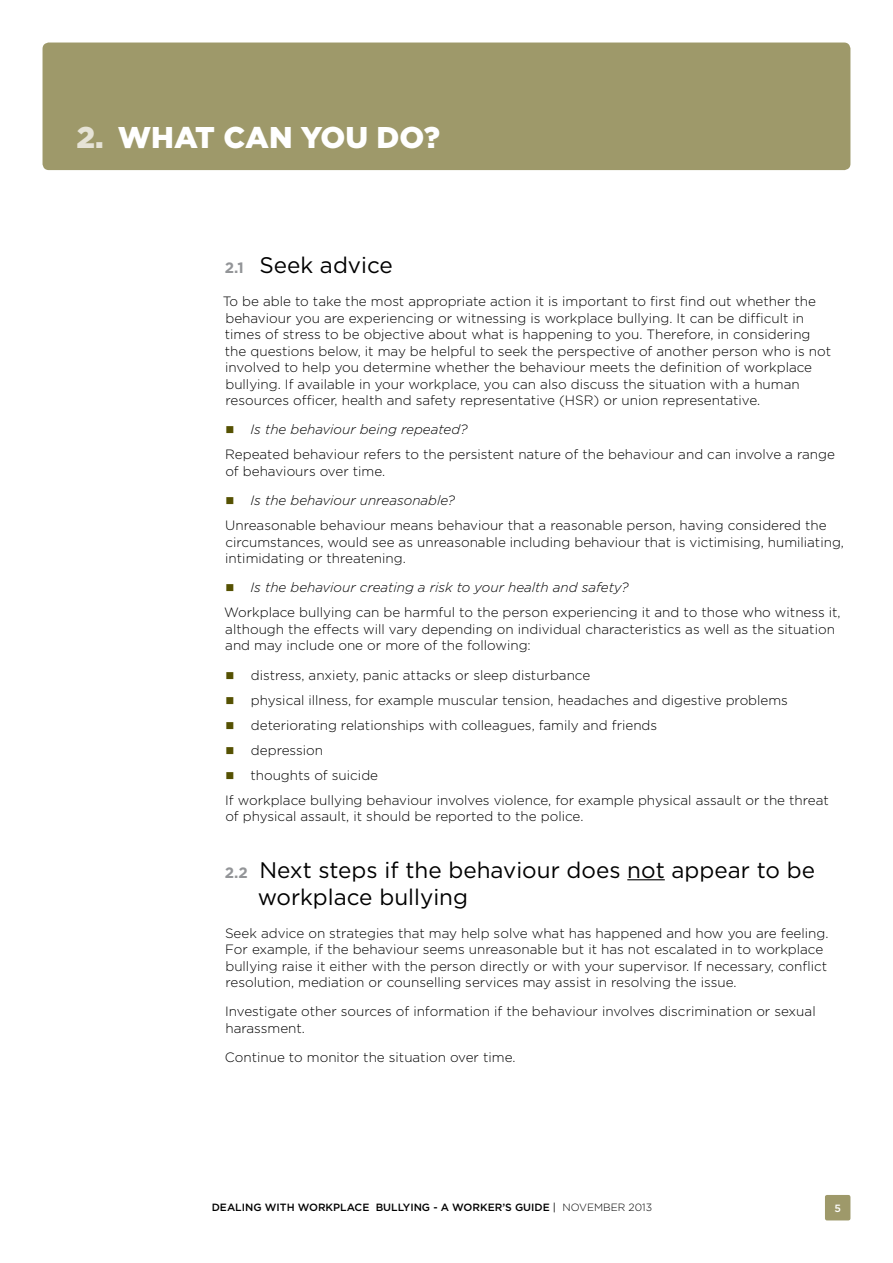
<style>
.page{position:relative;width:893px;height:1263px;background:#fff}
.page>*{position:absolute;margin:0;border:0;box-sizing:border-box;transform-origin:0 0}
.Header_1{font:900 30px "Gotham";color:#fff}
.Header_2{font:22.5px/27px "Gotham";color:#000}
.Body_copy{font:300 13.5px/16.5px "Gotham";color:#000}
.t1{font:italic 300 13.5px "Gotham";color:#000}
.t2{font:500 10.5px "Gotham";color:#000}
.t3{font:500 10.5px "Gotham";color:#fff}
.s1{color:#e6e3d6}
.s2{font-weight:700;font-size:15px;color:#939598}
.s3{font-weight:400}
.s4{font-weight:300}
</style>
<div class="page">
<div style="left:43px;top:43px;width:807px;height:127px;background:#9e996a;border-radius:6px"></div>
<div style="left:825px;top:1195px;width:25px;height:25px;background:#9e996a;border-radius:2px"></div>
<hr style="left:627px;top:879px;width:38px;height:1px;background:#000">
<h1 class="Header_1" style="left:77px;top:119px;width:365px"><span class="s1">2.</span> WHAT CAN YOU DO?</h1>
<h2 class="Header_2" style="left:225px;top:252px;width:170px"><span class="s2">2.1</span> Seek advice</h2>
<p class="Body_copy" style="left:223px;top:293px;width:610px">To be able to take the most appropriate action it is important to first find out whether the behaviour you are experiencing or witnessing is workplace bullying. It can be difficult in times of stress to be objective about what is happening to you. Therefore, in considering the questions below, it may be helpful to seek the perspective of another person who is not involved to help you determine whether the behaviour meets the definition of workplace bullying. If available in your workplace, you can also discuss the situation with a human resources officer, health and safety representative (HSR) or union representative.</p>
<p class="t1" style="left:251px;top:421px;width:218px">Is the behaviour being repeated?</p>
<p class="Body_copy" style="left:225px;top:446px;width:611px">Repeated behaviour refers to the persistent nature of the behaviour and can involve a range of behaviours over time.</p>
<p class="t1" style="left:251px;top:492px;width:206px">Is the behaviour unreasonable?</p>
<p class="Body_copy" style="left:225px;top:517px;width:620px">Unreasonable behaviour means behaviour that a reasonable person, having considered the circumstances, would see as unreasonable including behaviour that is victimising, humiliating, intimidating or threatening.</p>
<p class="t1" style="left:251px;top:579px;width:380px">Is the behaviour creating a risk to your health and safety?</p>
<p class="Body_copy" style="left:224px;top:604px;width:618px">Workplace bullying can be harmful to the person experiencing it and to those who witness it, although the effects will vary depending on individual characteristics as well as the situation and may include one or more of the following:</p>
<p class="Body_copy" style="left:251px;top:667px;width:341px">distress, anxiety, panic attacks or sleep disturbance</p>
<p class="Body_copy" style="left:251px;top:692px;width:539px">physical illness, for example muscular tension, headaches and digestive problems</p>
<p class="Body_copy" style="left:251px;top:717px;width:408px">deteriorating relationships with colleagues, family and friends</p>
<p class="Body_copy" style="left:251px;top:742px;width:74px">depression</p>
<p class="Body_copy" style="left:250px;top:767px;width:129px">thoughts of suicide</p>
<p class="Body_copy" style="left:225px;top:792px;width:605px">If workplace bullying behaviour involves violence, for example physical assault or the threat of physical assault, it should be reported to the police.</p>
<h2 class="Header_2" style="left:258px;top:856px;width:559px;text-indent:-33px"><span class="s2">2.2</span> Next steps if the behaviour does not appear to be workplace bullying</h2>
<p class="Body_copy" style="left:225px;top:924px;width:605px">Seek advice on strategies that may help solve what has happened and how you are feeling.<br>For example, if the behaviour seems unreasonable but it has not escalated in to workplace bullying raise it either with the person directly or with your supervisor. If necessary, conflict resolution, mediation or counselling services may assist in resolving the issue.</p>
<p class="Body_copy" style="left:225px;top:1003px;width:592px">Investigate other sources of information if the behaviour involves discrimination or sexual harassment.</p>
<p class="Body_copy" style="left:225px;top:1049px;width:292px">Continue to monitor the situation over time.</p>
<p class="t2" style="left:212px;top:1201px;width:442px">DEALING WITH WORKPLACE BULLYING - A WORKER’S GUIDE <span class="s3">|</span> <span class="s4">NOVEMBER 2013</span></p>
<p class="t3" style="left:834px;top:1202px;width:8px">5</p>
</div>
